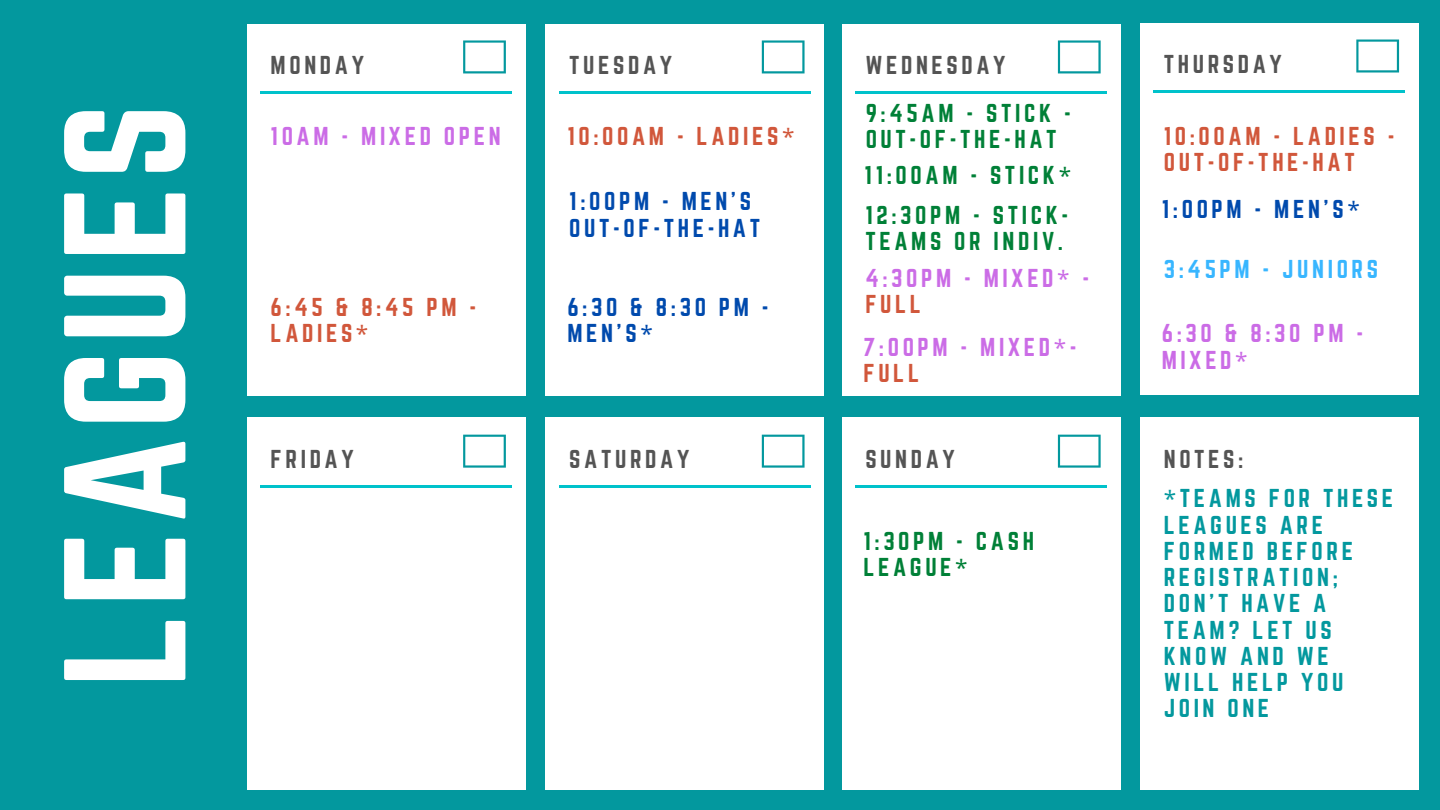
<style>
.page{position:relative;width:1440px;height:810px;background:#03989e}
.page>*{position:absolute;margin:0;border:0;box-sizing:border-box;transform-origin:0 0}
.t1{font:151.6px "Norwester";letter-spacing:.045em;color:#fff}
.t2{font:22.6px/26.2px "Norwester";letter-spacing:.16em;color:#03989e}
.t3{font:22.6px/26.2px "Norwester";letter-spacing:.16em;color:#008037}
.t4{font:22.6px/26.2px "Norwester";letter-spacing:.16em;color:#cb6ce6}
.t5{font:22.6px/26.2px "Norwester";letter-spacing:.16em;color:#d1573b}
.t6{font:22.6px/26.2px "Norwester";letter-spacing:.16em;color:#004aad}
.t7{font:22.6px "Norwester";letter-spacing:.16em;color:#545454}
.t8{font:22.6px "Norwester";letter-spacing:.16em;color:#38b6ff}
.s1{font-family:"Noto Sans"}
.s2{color:#d1573b}
</style>
<div class="page">
<div style="left:247px;top:418px;width:279px;height:372px;background:#fff"></div>
<svg style="left:463px;top:435px;width:43px;height:33px"></svg>
<hr style="left:261px;top:486px;width:251px;height:2px;background:#00c2cb">
<div style="left:545px;top:418px;width:279px;height:372px;background:#fff"></div>
<svg style="left:762px;top:435px;width:43px;height:33px"></svg>
<hr style="left:559px;top:486px;width:251px;height:2px;background:#00c2cb">
<div style="left:842px;top:418px;width:279px;height:372px;background:#fff"></div>
<svg style="left:1058px;top:435px;width:43px;height:33px"></svg>
<hr style="left:855px;top:486px;width:252px;height:2px;background:#00c2cb">
<div style="left:1140px;top:418px;width:279px;height:372px;background:#fff"></div>
<div style="left:247px;top:24px;width:279px;height:372px;background:#fff"></div>
<svg style="left:463px;top:40px;width:43px;height:33px"></svg>
<div style="left:545px;top:24px;width:279px;height:372px;background:#fff"></div>
<svg style="left:762px;top:40px;width:43px;height:33px"></svg>
<hr style="left:559px;top:91px;width:251px;height:3px;background:#00c2cb">
<div style="left:842px;top:24px;width:279px;height:372px;background:#fff"></div>
<svg style="left:1058px;top:40px;width:43px;height:33px"></svg>
<hr style="left:855px;top:91px;width:252px;height:3px;background:#00c2cb">
<div style="left:1140px;top:23px;width:279px;height:372px;background:#fff"></div>
<svg style="left:1356px;top:40px;width:43px;height:33px"></svg>
<hr style="left:1154px;top:90px;width:251px;height:3px;background:#00c2cb">
<hr style="left:261px;top:91px;width:251px;height:3px;background:#00c2cb">
<h1 class="t1" style="left:34px;top:688px;width:586px;rotate:-90deg">LEAGUES</h1>
<p class="t7" style="left:271px;top:51px;width:95px">MONDAY</p>
<p class="t7" style="left:569px;top:51px;width:104px">TUESDAY</p>
<p class="t7" style="left:865px;top:51px;width:142px">WEDNESDAY</p>
<p class="t7" style="left:1164px;top:50px;width:120px">THURSDAY</p>
<p class="t4" style="left:271px;top:123px;width:231px">10AM - MIXED OPEN</p>
<p class="t5" style="left:271px;top:293px;width:207px">6:45 &amp; 8:45 PM -<br>LADIES<span class="s1">*</span></p>
<p class="t5" style="left:567px;top:123px;width:229px">10:00AM - LADIES<span class="s1">*</span></p>
<p class="t6" style="left:569px;top:188px;width:192px">1:00PM - MEN'S<br>OUT-OF-THE-HAT</p>
<p class="t6" style="left:567px;top:293px;width:203px">6:30 &amp; 8:30 PM -<br>MEN'S<span class="s1">*</span></p>
<p class="t3" style="left:866px;top:100px;width:207px">9:45AM - STICK -<br>OUT-OF-THE-HAT</p>
<p class="t3" style="left:865px;top:162px;width:208px">11:00AM - STICK<span class="s1">*</span></p>
<p class="t3" style="left:865px;top:202px;width:204px">12:30PM - STICK-<br>TEAMS OR INDIV.</p>
<p class="t4" style="left:865px;top:265px;width:225px">4:30PM - MIXED<span class="s1">*</span> -<br><span class="s2">FULL</span></p>
<p class="t4" style="left:863px;top:334px;width:215px">7:00PM - MIXED<span class="s1">*</span>-<br><span class="s2">FULL</span></p>
<p class="t5" style="left:1164px;top:123px;width:232px">10:00AM - LADIES -<br>OUT-OF-THE-HAT</p>
<p class="t6" style="left:1162px;top:196px;width:199px">1:00PM - MEN'S<span class="s1">*</span></p>
<p class="t8" style="left:1164px;top:256px;width:216px">3:45PM - JUNIORS</p>
<p class="t4" style="left:1162px;top:320px;width:203px">6:30 &amp; 8:30 PM -<br>MIXED<span class="s1">*</span></p>
<p class="t7" style="left:271px;top:445px;width:85px">FRIDAY</p>
<p class="t7" style="left:569px;top:445px;width:122px">SATURDAY</p>
<p class="t7" style="left:865px;top:445px;width:91px">SUNDAY</p>
<p class="t7" style="left:1164px;top:445px;width:81px">NOTES:</p>
<p class="t3" style="left:863px;top:528px;width:172px">1:30PM - CASH<br>LEAGUE<span class="s1">*</span></p>
<p class="t2" style="left:1164px;top:485px;width:231px"><span class="s1">*</span>TEAMS FOR THESE<br>LEAGUES ARE<br>FORMED BEFORE<br>REGISTRATION;<br>DON'T HAVE A<br>TEAM? LET US<br>KNOW AND WE<br>WILL HELP YOU<br>JOIN ONE</p>
</div>
